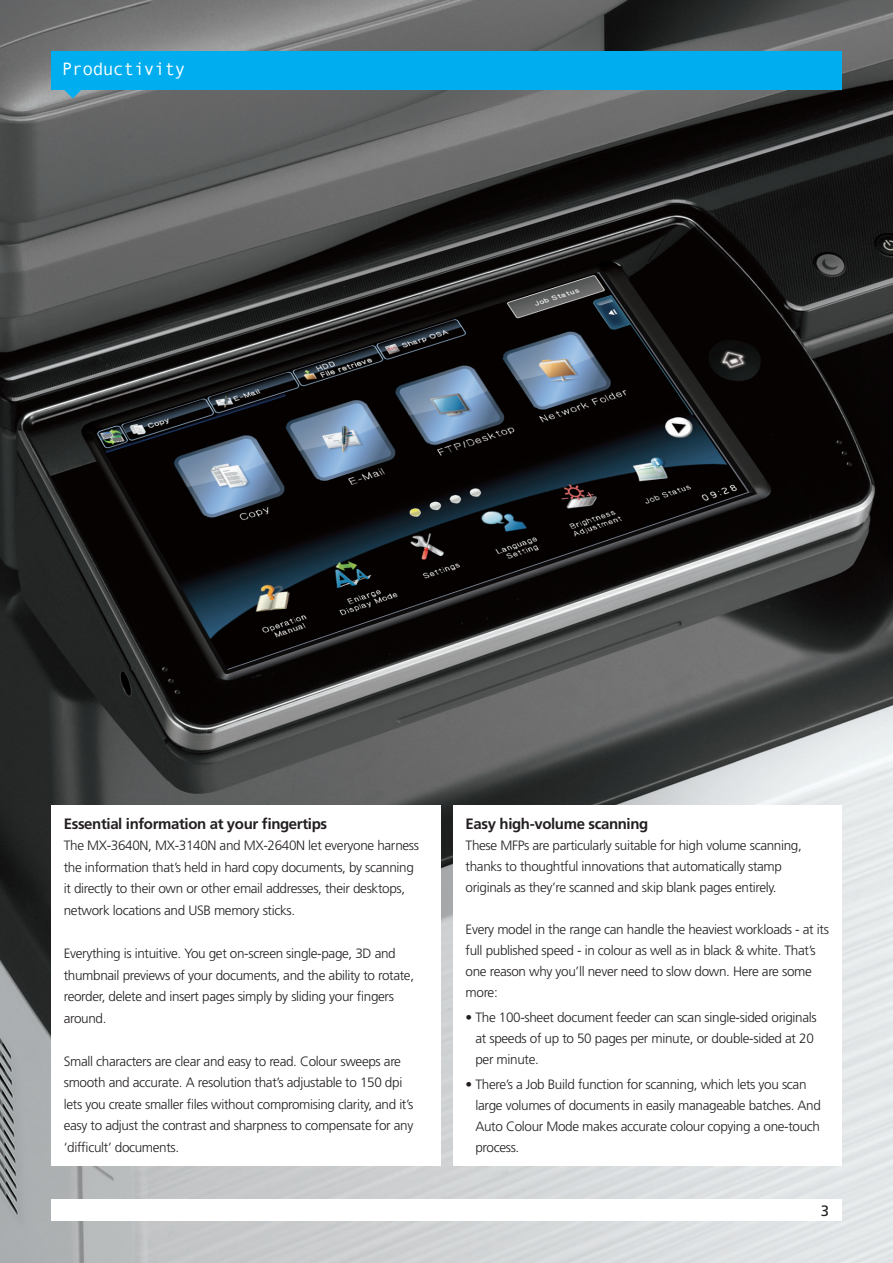
<style>
.page{position:relative;width:893px;height:1263px;background:#fff}
.page>*{position:absolute;margin:0;border:0;box-sizing:border-box;transform-origin:0 0}
.t1{font:18px "Andale Mono";letter-spacing:-.03em;color:#fff}
.t2{font:700 15px "Frutiger";letter-spacing:-.025em;color:#231f20}
.t3{font:15px "Frutiger";color:#231f20}
.t4{font:300 13.5px/21px "Frutiger";letter-spacing:-.025em;color:#231f20}
</style>
<div class="page">
<img style="left:0;top:0;width:893px;height:1263px">
<svg style="left:64px;top:90px;width:18px;height:8px"></svg>
<div style="left:51px;top:51px;width:791px;height:39px;background:#00aeef"></div>
<div style="left:51px;top:805px;width:389px;height:360px;background:#fff"></div>
<div style="left:453px;top:805px;width:389px;height:360px;background:#fff"></div>
<div style="left:51px;top:1199px;width:791px;height:21px;background:#fff"></div>
<h1 class="t1" style="left:62px;top:59px;width:125px">Productivity</h1>
<p class="t2" style="left:64px;top:815px;width:265px">Essential information at your fingertips</p>
<p class="t4" style="left:64px;top:835px;width:357px;line-height:21.6px">The MX-3640N, MX-3140N and MX-2640N let everyone harness the information that’s held in hard copy documents, by scanning it directly to their own or other email addresses, their desktops, network locations and USB memory sticks.</p>
<p class="t4" style="left:64px;top:942px;width:352px;line-height:21.6px">Everything is intuitive. You get on-screen single-page, 3D and thumbnail previews of your documents, and the ability to rotate, reorder, delete and insert pages simply by sliding your fingers around.</p>
<p class="t4" style="left:64px;top:1050px;width:351px;line-height:21.5px">Small characters are clear and easy to read. Colour sweeps are smooth and accurate. A resolution that’s adjustable to 150 dpi lets you create smaller files without compromising clarity, and it’s easy to adjust the contrast and sharpness to compensate for any ‘difficult’ documents.</p>
<p class="t2" style="left:466px;top:815px;width:184px">Easy high-volume scanning</p>
<p class="t4" style="left:466px;top:835px;width:338px">These MFPs are particularly suitable for high volume scanning, thanks to thoughtful innovations that automatically stamp originals as they’re scanned and skip blank pages entirely.</p>
<p class="t4" style="left:466px;top:919px;width:365px">Every model in the range can handle the heaviest workloads - at its full published speed - in colour as well as in black &amp; white. That’s one reason why you’ll never need to slow down. Here are some more:</p>
<p class="t4" style="left:475px;top:1007px;width:343px;text-indent:-10px">• The 100-sheet document feeder can scan single-sided originals at speeds of up to 50 pages per minute, or double-sided at 20 per minute.</p>
<p class="t4" style="left:475px;top:1074px;width:347px;text-indent:-10px">• There’s a Job Build function for scanning, which lets you scan large volumes of documents in easily manageable batches. And Auto Colour Mode makes accurate colour copying a one-touch process.</p>
<p class="t3" style="left:821px;top:1201px;width:10px">3</p>
</div>
